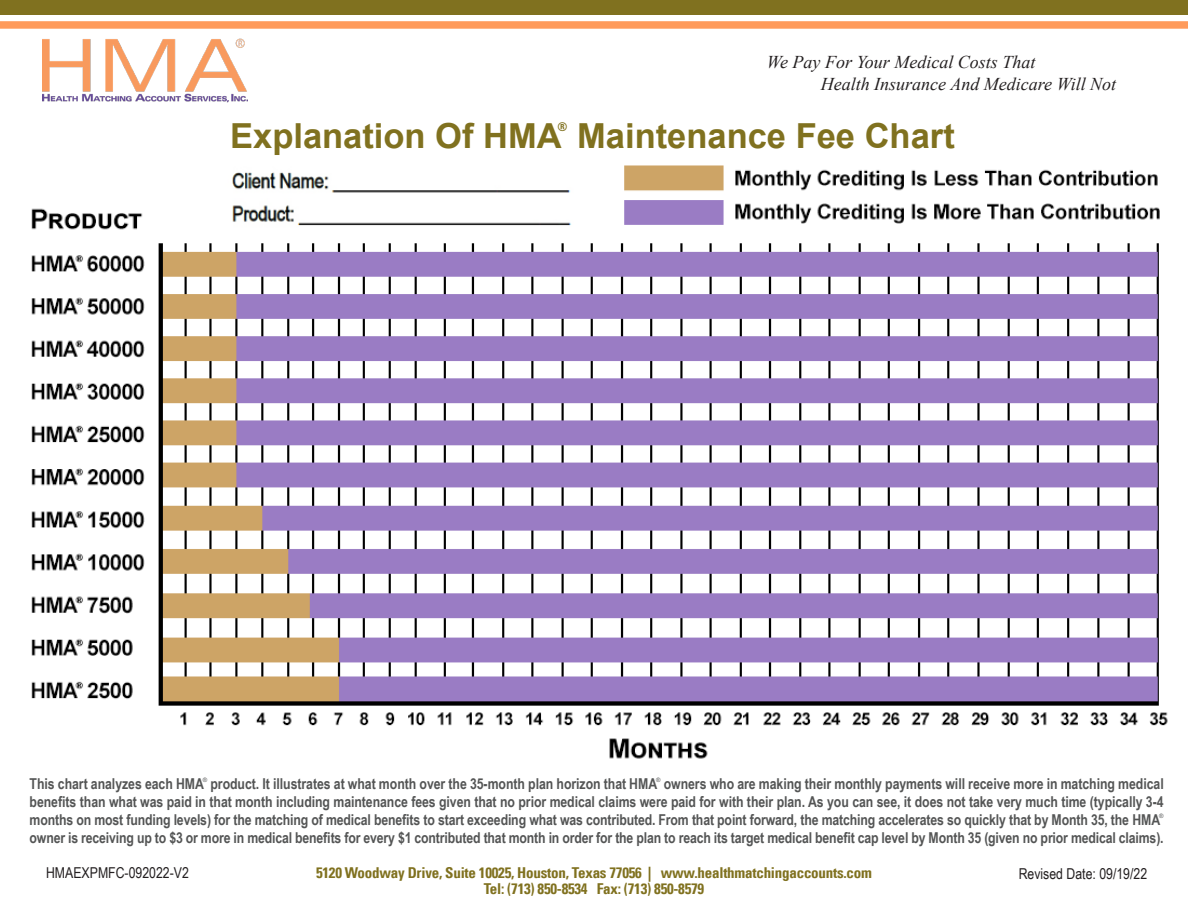
<style>
.page{position:relative;width:1188px;height:918px;background:#fff}
.page>*{position:absolute;margin:0;border:0;box-sizing:border-box;transform-origin:0 0}
.t1{font:700 34.5px "Arial";color:#80711f}
.t2{font:italic 18px "Times New Roman";color:#231f20}
.t3{font:700 15px/18px "Arial Narrow";letter-spacing:-.005em;color:#545555}
.t4{font:700 condensed 15px "Univers LT";letter-spacing:-.015em;color:#80711f}
.t5{font:15px "Arial Narrow";color:#231f20}
.t6{font:700 condensed 12px "Univers LT Std";color:#80711f}
.t7{font:6px "Arial";color:#545555}
</style>
<div class="page">
<img style="left:31px;top:165px;width:1137px;height:594px">
<div style="left:0;top:0;width:1188px;height:14px;background:#80711f"></div>
<div style="left:0;top:21px;width:1188px;height:8px;background:#ff9b5c"></div>
<img style="left:43px;top:38px;width:204px;height:65px">
<p class="t2" style="left:767px;top:50px;width:270px">We Pay For Your Medical Costs That</p>
<p class="t2" style="left:821px;top:71px;width:297px">Health Insurance And Medicare Will Not</p>
<p class="t1" style="left:230px;top:111px;width:726px">Explanation Of HMA Maintenance Fee Chart</p>
<p class="t6" style="left:558px;top:120px;width:11px">®</p>
<p class="t7" style="left:203px;top:776px;width:6px">®</p>
<p class="t7" style="left:656px;top:776px;width:6px">®</p>
<p class="t3" style="left:30px;top:792px;width:1136px">benefits than what was paid in that month including maintenance fees given that no prior medical claims were paid for with their plan. As you can see, it does not take very much time (typically 3-4 months on most funding levels) for the matching of medical benefits to start exceeding what was contributed. From that point forward, the matching accelerates so quickly that by Month 35, the HMA</p>
<p class="t3" style="left:30px;top:774px;width:1136px">This chart analyzes each HMA product. It illustrates at what month over the 35-month plan horizon that HMA owners who are making their monthly payments will receive more in matching medical</p>
<p class="t7" style="left:1159px;top:812px;width:6px">®</p>
<p class="t3" style="left:30px;top:828px;width:1136px">owner is receiving up to $3 or more in medical benefits for every $1 contributed that month in order for the plan to reach its target medical benefit cap level by Month 35 (given no prior medical claims).</p>
<p class="t4" style="left:316px;top:863px;width:557px">5120 Woodway Drive, Suite 10025, Houston, Texas 77056 | www.healthmatchingaccounts.com</p>
<p class="t4" style="left:484px;top:880px;width:222px">Tel: (713) 850-8534 Fax: (713) 850-8579</p>
<p class="t5" style="left:46px;top:862px;width:144px">HMAEXPMFC-092022-V2</p>
<p class="t5" style="left:1019px;top:863px;width:130px">Revised Date: 09/19/22</p>
</div>
